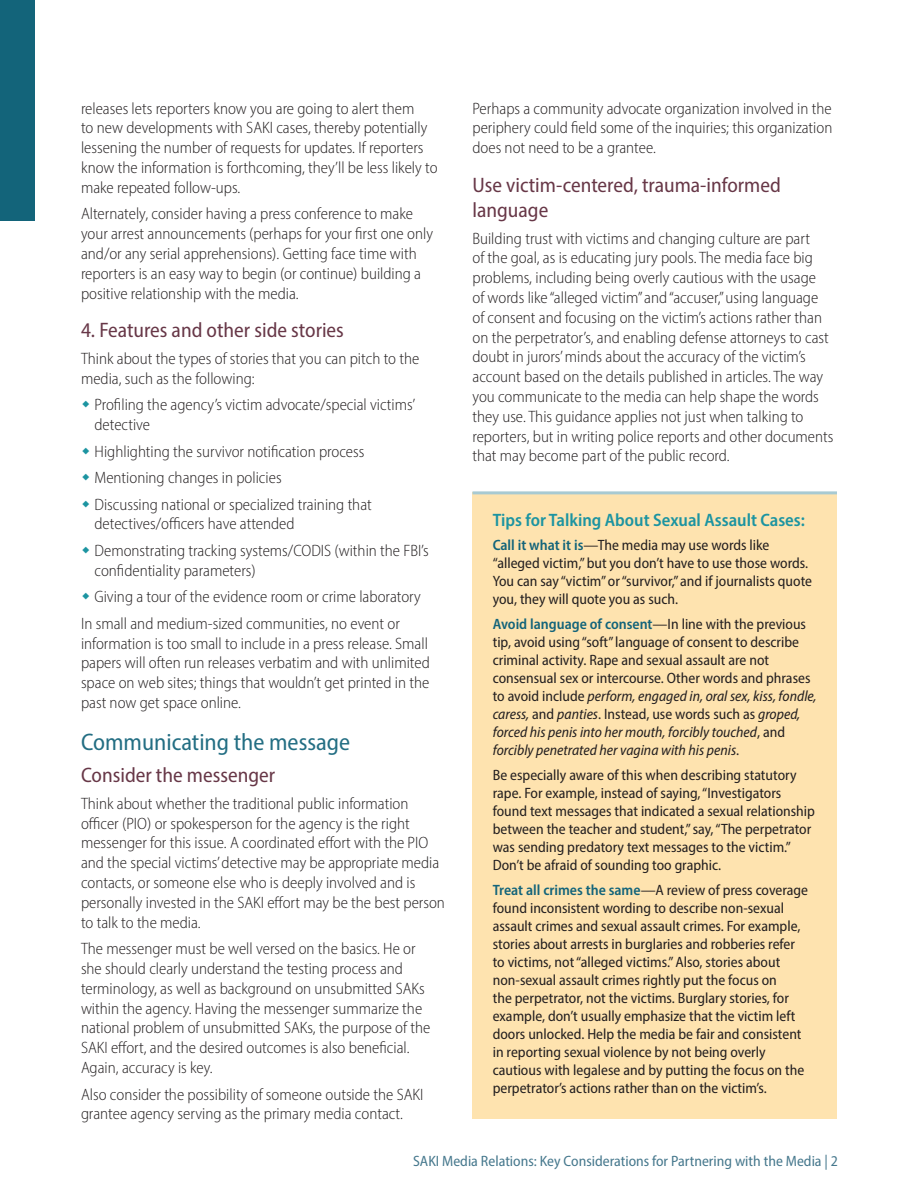
<style>
.page{position:relative;width:918px;height:1188px;background:#fff}
.page>*{position:absolute;margin:0;border:0;box-sizing:border-box;transform-origin:0 0}
.t1{font:semi-condensed 24px "Myriad Pro";color:#236e83}
.t2{font:semi-condensed 21px/25.2px "Myriad Pro";color:#673747}
.Box_Header__no_subhe{font:600 semi-condensed 18px "Myriad Pro";color:#1c94a1}
.text1{font:300 semi-condensed 16.5px/19.8px "Myriad Pro";color:#231f20}
.Box_text{font:semi-condensed 15px/18px "Myriad Pro";color:#231f20}
.t3{font:semi-condensed 15px "Myriad Pro";color:#46788d}
.s1{font-weight:600;color:#13647a}
.s2{font-style:italic}
</style>
<div class="page">
<div style="left:0;top:0;width:35px;height:220px;background:#13647a"></div>
<div style="left:472px;top:492px;width:365px;height:626px;background:#fee3af"></div>
<hr style="left:472px;top:491px;width:365px;height:3px;background:#a8cad2">
<p class="text1" style="left:81px;top:98px;width:358px">releases lets reporters know you are going to alert them<br>to new developments with SAKI cases, thereby potentially lessening the number of requests for updates. If reporters know the information is forthcoming, they’ll be less likely to make repeated follow-ups.</p>
<p class="text1" style="left:81px;top:204px;width:354px">Alternately, consider having a press conference to make your arrest announcements (perhaps for your first one only and/or any serial apprehensions). Getting face time with reporters is an easy way to begin (or continue) building a positive relationship with the media.</p>
<h4 class="t2" style="left:81px;top:317px;width:264px">4. Features and other side stories</h4>
<p class="text1" style="left:81px;top:348px;width:340px">Think about the types of stories that you can pitch to the media, such as the following:</p>
<p class="text1" style="left:94px;top:395px;width:322px">Profiling the agency’s victim advocate/special victims’ detective</p>
<p class="text1" style="left:94px;top:441px;width:271px">Highlighting the survivor notification process</p>
<p class="text1" style="left:94px;top:468px;width:189px">Mentioning changes in policies</p>
<p class="text1" style="left:94px;top:494px;width:279px">Discussing national or specialized training that detectives/officers have attended</p>
<p class="text1" style="left:94px;top:540px;width:336px">Demonstrating tracking systems/CODIS (within the FBI’s confidentiality parameters)</p>
<p class="text1" style="left:94px;top:587px;width:328px">Giving a tour of the evidence room or crime laboratory</p>
<p class="text1" style="left:81px;top:613px;width:350px">In small and medium-sized communities, no event or information is too small to include in a press release. Small papers will often run releases verbatim and with unlimited space on web sites; things that wouldn’t get printed in the past now get space online.</p>
<h3 class="t1" style="left:81px;top:728px;width:271px">Communicating the message</h3>
<h4 class="t2" style="left:81px;top:762px;width:196px">Consider the messenger</h4>
<p class="text1" style="left:81px;top:793px;width:365px">Think about whether the traditional public information officer (PIO) or spokesperson for the agency is the right messenger for this issue. A coordinated effort with the PIO and the special victims’ detective may be appropriate media contacts, or someone else who is deeply involved and is personally invested in the SAKI effort may be the best person to talk to the media.</p>
<p class="text1" style="left:81px;top:939px;width:351px">The messenger must be well versed on the basics. He or she should clearly understand the testing process and terminology, as well as background on unsubmitted SAKs within the agency. Having the messenger summarize the national problem of unsubmitted SAKs, the purpose of the SAKI effort, and the desired outcomes is also beneficial.<br>Again, accuracy is key.</p>
<p class="text1" style="left:81px;top:1084px;width:344px">Also consider the possibility of someone outside the SAKI grantee agency serving as the primary media contact.</p>
<p class="text1" style="left:472px;top:98px;width:361px;text-align:justify">Perhaps a community advocate organization involved in the periphery could field some of the inquiries; this organization does not need to be a grantee.</p>
<h4 class="t2" style="left:472px;top:172px;width:310px">Use victim-centered, trauma-informed language</h4>
<p class="text1" style="left:472px;top:228px;width:362px">Building trust with victims and changing culture are part<br>of the goal, as is educating jury pools. The media face big problems, including being overly cautious with the usage<br>of words like “alleged victim” and “accuser,” using language of consent and focusing on the victim’s actions rather than on the perpetrator’s, and enabling defense attorneys to cast doubt in jurors’ minds about the accuracy of the victim’s account based on the details published in articles. The way you communicate to the media can help shape the words they use. This guidance applies not just when talking to reporters, but in writing police reports and other documents that may become part of the public record.</p>
<p class="Box_Header__no_subhe" style="left:493px;top:508px;width:314px">Tips for Talking About Sexual Assault Cases:</p>
<p class="Box_text" style="left:493px;top:536px;width:321px"><span class="s1">Call it what it is</span>—The media may use words like “alleged victim,” but you don’t have to use those words.<br>You can say “victim” or “survivor,” and if journalists quote you, they will quote you as such.</p>
<p class="Box_text" style="left:493px;top:615px;width:325px"><span class="s1">Avoid language of consent</span>—In line with the previous tip, avoid using “soft” language of consent to describe criminal activity. Rape and sexual assault are not consensual sex or intercourse. Other words and phrases to avoid include <span class="s2">perform, engaged in, oral sex, kiss, fondle, caress,</span> and <span class="s2">panties</span>. Instead, use words such as <span class="s2">groped, forced his penis into her mouth, forcibly touched</span>, and <span class="s2">forcibly penetrated her vagina with his penis</span>.</p>
<p class="Box_text" style="left:493px;top:766px;width:324px">Be especially aware of this when describing statutory rape. For example, instead of saying, “Investigators found text messages that indicated a sexual relationship between the teacher and student,” say, “The perpetrator was sending predatory text messages to the victim.” Don’t be afraid of sounding too graphic.</p>
<p class="Box_text" style="left:493px;top:880px;width:317px"><span class="s1">Treat all crimes the same</span>—A review of press coverage found inconsistent wording to describe non-sexual assault crimes and sexual assault crimes. For example, stories about arrests in burglaries and robberies refer to victims, not “alleged victims.” Also, stories about non-sexual assault crimes rightly put the focus on<br>the perpetrator, not the victims. Burglary stories, for example, don’t usually emphasize that the victim left doors unlocked. Help the media be fair and consistent in reporting sexual violence by not being overly cautious with legalese and by putting the focus on the perpetrator’s actions rather than on the victim’s.</p>
<p class="t3" style="left:413px;top:1152px;width:426px">SAKI Media Relations: Key Considerations for Partnering with the Media | 2</p>
</div>
